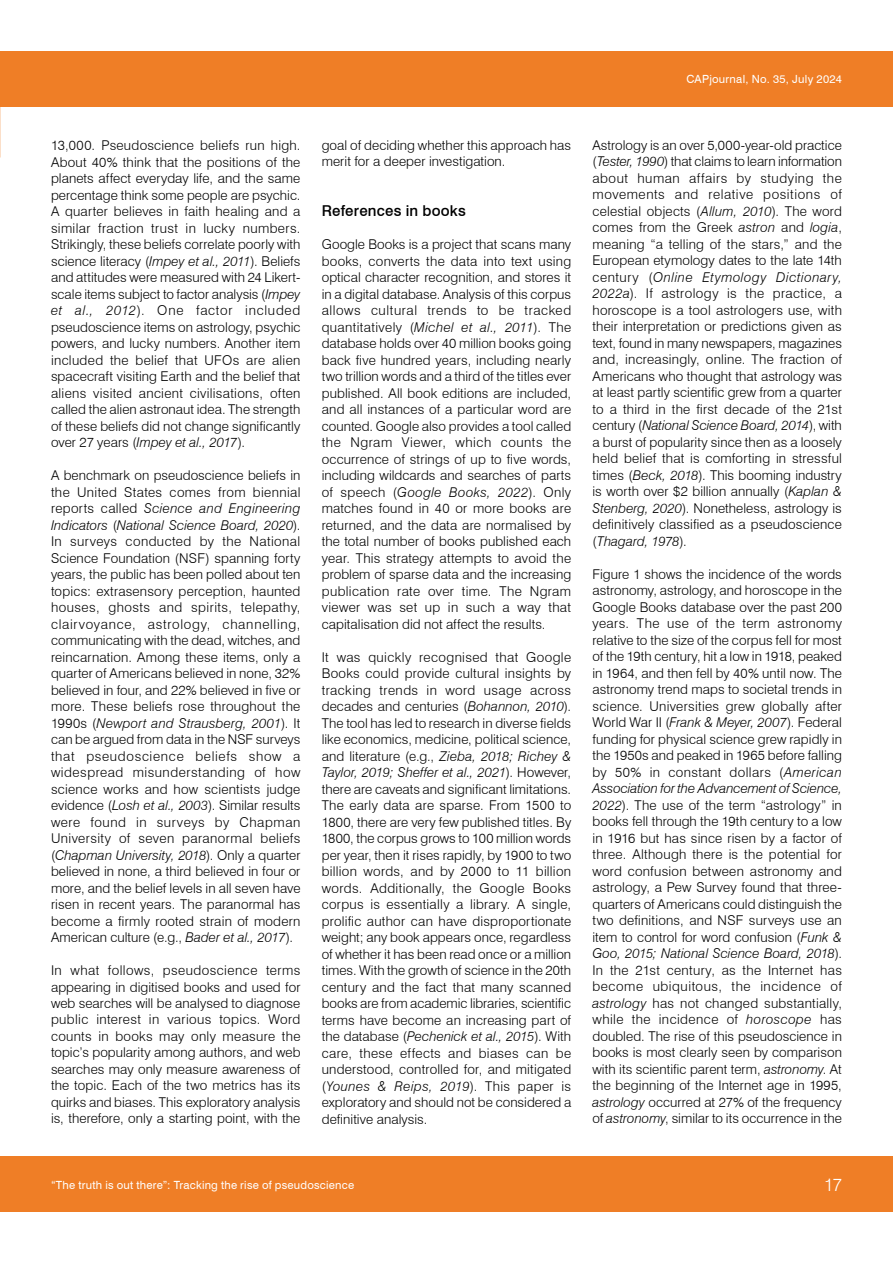
<style>
.page{position:relative;width:893px;height:1263px;background:#fff}
.page>*{position:absolute;margin:0;border:0;box-sizing:border-box;transform-origin:0 0}
.t1{font:300 18px "Swiss 721 BT";color:#fff}
.t2{font:500 15px "Swiss 721 BT";letter-spacing:.015em;color:#000}
.t3{font:300 13.5px/16.5px "Swiss 721 BT";letter-spacing:.005em;color:#000;text-align:justify}
.t4{font:11.25px "Swiss 721 BT";letter-spacing:.02em;color:#fff}
.s1{font-style:italic}
</style>
<div class="page">
<div style="left:0;top:1157px;width:893px;height:55px;background:#ef7e26"></div>
<div style="left:0;top:51px;width:893px;height:55px;background:#ef7e26"></div>
<p class="t4" style="left:686px;top:72px;width:157px">CAPjournal, No. 35, July 2024</p>
<p class="t3" style="left:51px;top:137px;width:251px">13,000. Pseudoscience beliefs run high.<br>About 40% think that the positions of the planets affect everyday life, and the same percentage think some people are psychic.<br>A quarter believes in faith healing and a similar fraction trust in lucky numbers.<br>Strikingly, these beliefs correlate poorly with science literacy (<span class="s1">Impey et al., 2011</span>). Beliefs and attitudes were measured with 24 Likert&shy;scale items subject to factor analysis (<span class="s1">Impey et al., 2012</span>). One factor included pseudoscience items on astrology, psychic powers, and lucky numbers. Another item included the belief that UFOs are alien spacecraft visiting Earth and the belief that aliens visited ancient civilisations, often called the alien astronaut idea. The strength of these beliefs did not change significantly over 27 years (<span class="s1">Impey et al., 2017</span>).</p>
<p class="t3" style="left:51px;top:467px;width:251px">A benchmark on pseudoscience beliefs in the United States comes from biennial reports called <span class="s1">Science and Engineering Indicators</span> (<span class="s1">National Science Board, 2020</span>).<br>In surveys conducted by the National Science Foundation (NSF) spanning forty years, the public has been polled about ten topics: extrasensory perception, haunted houses, ghosts and spirits, telepathy, clairvoyance, astrology, channelling, communicating with the dead, witches, and reincarnation. Among these items, only a quarter of Americans believed in none, 32% believed in four, and 22% believed in five or more. These beliefs rose throughout the 1990s (<span class="s1">Newport and Strausberg, 2001</span>). It can be argued from data in the NSF surveys that pseudoscience beliefs show a widespread misunderstanding of how science works and how scientists judge evidence (<span class="s1">Losh et al., 2003</span>). Similar results were found in surveys by Chapman University of seven paranormal beliefs (<span class="s1">Chapman University, 2018</span>). Only a quarter believed in none, a third believed in four or more, and the belief levels in all seven have risen in recent years. The paranormal has become a firmly rooted strain of modern American culture (e.g., <span class="s1">Bader et al., 2017</span>).</p>
<p class="t3" style="left:51px;top:962px;width:251px">In what follows, pseudoscience terms appearing in digitised books and used for web searches will be analysed to diagnose public interest in various topics. Word counts in books may only measure the topic’s popularity among authors, and web searches may only measure awareness of the topic. Each of the two metrics has its quirks and biases. This exploratory analysis is, therefore, only a starting point, with the</p>
<p class="t3" style="left:322px;top:137px;width:251px">goal of deciding whether this approach has merit for a deeper investigation.</p>
<p class="t2" style="left:322px;top:202px;width:146px">References in books</p>
<p class="t3" style="left:322px;top:236px;width:251px">Google Books is a project that scans many books, converts the data into text using optical character recognition, and stores it in a digital database. Analysis of this corpus allows cultural trends to be tracked quantitatively (<span class="s1">Michel et al., 2011</span>). The database holds over 40 million books going back five hundred years, including nearly two trillion words and a third of the titles ever published. All book editions are included, and all instances of a particular word are counted. Google also provides a tool called the Ngram Viewer, which counts the occurrence of strings of up to five words, including wildcards and searches of parts of speech (<span class="s1">Google Books, 2022</span>). Only matches found in 40 or more books are returned, and the data are normalised by the total number of books published each year. This strategy attempts to avoid the problem of sparse data and the increasing publication rate over time. The Ngram viewer was set up in such a way that capitalisation did not affect the results.</p>
<p class="t3" style="left:322px;top:648px;width:251px">It was quickly recognised that Google Books could provide cultural insights by tracking trends in word usage across decades and centuries (<span class="s1">Bohannon, 2010</span>).<br>The tool has led to research in diverse fields like economics, medicine, political science, and literature (e.g., <span class="s1">Zieba, 2018; Richey &amp; Taylor, 2019; Sheffer et al., 2021</span>). However, there are caveats and significant limitations.<br>The early data are sparse. From 1500 to 1800, there are very few published titles. By 1800, the corpus grows to 100 million words per year, then it rises rapidly, by 1900 to two billion words, and by 2000 to 11 billion words. Additionally, the Google Books corpus is essentially a library. A single, prolific author can have disproportionate weight; any book appears once, regardless of whether it has been read once or a million times. With the growth of science in the 20th century and the fact that many scanned books are from academic libraries, scientific terms have become an increasing part of the database (<span class="s1">Pechenick et al., 2015</span>). With care, these effects and biases can be understood, controlled for, and mitigated (<span class="s1">Younes &amp; Reips, 2019</span>). This paper is exploratory and should not be considered a definitive analysis.</p>
<p class="t3" style="left:592px;top:137px;width:251px">Astrology is an over 5,000-year-old practice (<span class="s1">Tester, 1990</span>) that claims to learn information about human affairs by studying the movements and relative positions of celestial objects (<span class="s1">Allum, 2010</span>). The word comes from the Greek <span class="s1">astron</span> and <span class="s1">logia</span>, meaning “a telling of the stars,” and the European etymology dates to the late 14th century (<span class="s1">Online Etymology Dictionary, 2022a</span>). If astrology is the practice, a horoscope is a tool astrologers use, with their interpretation or predictions given as text, found in many newspapers, magazines and, increasingly, online. The fraction of Americans who thought that astrology was at least partly scientific grew from a quarter to a third in the first decade of the 21st century (<span class="s1">National Science Board, 2014</span>), with a burst of popularity since then as a loosely held belief that is comforting in stressful times (<span class="s1">Beck, 2018</span>). This booming industry is worth over $2 billion annually (<span class="s1">Kaplan &amp; Stenberg, 2020</span>). Nonetheless, astrology is definitively classified as a pseudoscience (<span class="s1">Thagard, 1978</span>).</p>
<p class="t3" style="left:592px;top:566px;width:251px">Figure 1 shows the incidence of the words astronomy, astrology, and horoscope in the Google Books database over the past 200 years. The use of the term astronomy relative to the size of the corpus fell for most of the 19th century, hit a low in 1918, peaked in 1964, and then fell by 40% until now. The astronomy trend maps to societal trends in science. Universities grew globally after World War II (<span class="s1">Frank &amp; Meyer, 2007</span>). Federal funding for physical science grew rapidly in the 1950s and peaked in 1965 before falling by 50% in constant dollars (<span class="s1">American Association for the Advancement of Science, 2022</span>). The use of the term “astrology” in books fell through the 19th century to a low in 1916 but has since risen by a factor of three. Although there is the potential for word confusion between astronomy and astrology, a Pew Survey found that three&shy;quarters of Americans could distinguish the two definitions, and NSF surveys use an item to control for word confusion (<span class="s1">Funk &amp; Goo, 2015; National Science Board, 2018</span>).<br>In the 21st century, as the Internet has become ubiquitous, the incidence of <span class="s1">astrology</span> has not changed substantially, while the incidence of <span class="s1">horoscope</span> has doubled. The rise of this pseudoscience in books is most clearly seen by comparison with its scientific parent term, <span class="s1">astronomy</span>. At the beginning of the Internet age in 1995, <span class="s1">astrology</span> occurred at 27% of the frequency of <span class="s1">astronomy</span>, similar to its occurrence in the</p>
<p class="t4" style="left:51px;top:1178px;width:305px">“The truth is out there”: Tracking the rise of pseudoscience</p>
<h1 class="t1" style="left:824px;top:1174px;width:19px">17</h1>
</div>
